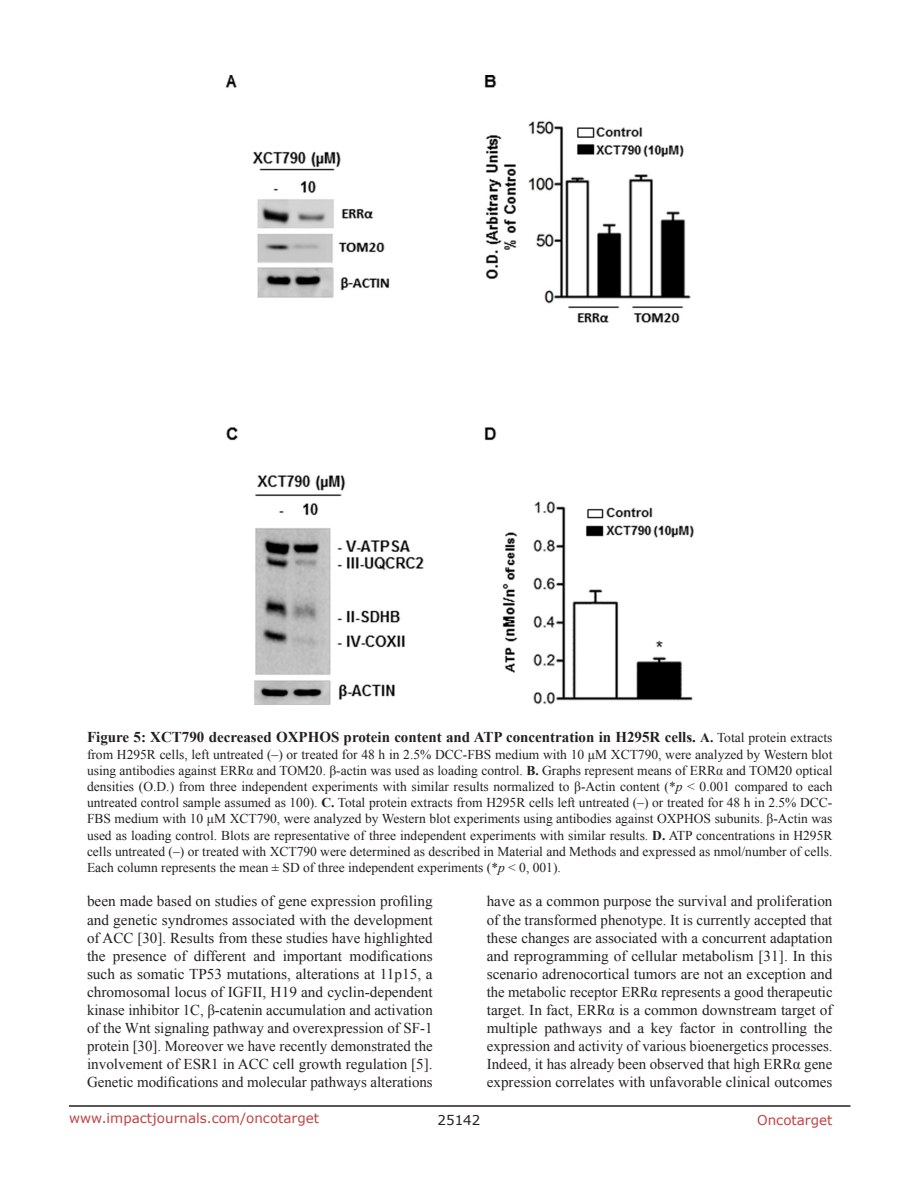
<style>
.page{position:relative;width:918px;height:1188px;background:#fff}
.page>*{position:absolute;margin:0;border:0;box-sizing:border-box;transform-origin:0 0}
.BodyText{font:15px/18.1px "Times New Roman";color:#231f20;text-align:justify}
.FigureText{font:700 15px "Times New Roman";color:#231f20}
.FigureText-2{font:13.5px/16.2px "Times New Roman";color:#231f20;text-align:justify}
.t1{font:13.5px "Verdana";color:#c24141}
.t2{font:13.5px "Verdana";color:#231f20}
.s1{font-size:13.5px}
.s2{font-weight:400;font-size:13.5px}
.s3{font-weight:700}
.s4{font-style:italic}
</style>
<div class="page">
<hr style="left:69px;top:1105px;width:781px;height:2px;background:#231f20">
<img style="left:226px;top:75px;width:468px;height:630px">
<p class="FigureText" style="left:87px;top:727px;width:747px">Figure 5: XCT790 decreased OXPHOS protein content and ATP concentration in H295R cells. <span class="s1">A.</span> <span class="s2">Total protein extracts</span></p>
<p class="FigureText-2" style="left:87px;top:746px;width:747px">from H295R cells, left untreated (–) or treated for 48 h in 2.5% DCC-FBS medium with 10 μM XCT790, were analyzed by Western blot using antibodies against ERRα and TOM20. β-actin was used as loading control. <span class="s3">B.</span> Graphs represent means of ERRα and TOM20 optical densities (O.D.) from three independent experiments with similar results normalized to β-Actin content (*<span class="s4">p</span> &lt; 0.001 compared to each untreated control sample assumed as 100). <span class="s3">C.</span> Total protein extracts from H295R cells left untreated (–) or treated for 48 h in 2.5% DCC-FBS medium with 10 μM XCT790, were analyzed by Western blot experiments using antibodies against OXPHOS subunits. β-Actin was used as loading control. Blots are representative of three independent experiments with similar results. <span class="s3">D.</span> ATP concentrations in H295R cells untreated (–) or treated with XCT790 were determined as described in Material and Methods and expressed as nmol/number of cells.<br>Each column represents the mean ± SD of three independent experiments (*<span class="s4">p</span> &lt; 0, 001).</p>
<p class="BodyText" style="left:87px;top:892px;width:347px">been made based on studies of gene expression profiling and genetic syndromes associated with the development of ACC [30]. Results from these studies have highlighted the presence of different and important modifications such as somatic TP53 mutations, alterations at 11p15, a chromosomal locus of IGFII, H19 and cyclin-dependent kinase inhibitor 1C, β-catenin accumulation and activation of the Wnt signaling pathway and overexpression of SF-1 protein [30]. Moreover we have recently demonstrated the involvement of ESR1 in ACC cell growth regulation [5].<br>Genetic modifications and molecular pathways alterations</p>
<p class="BodyText" style="left:487px;top:892px;width:347px">have as a common purpose the survival and proliferation of the transformed phenotype. It is currently accepted that these changes are associated with a concurrent adaptation and reprogramming of cellular metabolism [31]. In this scenario adrenocortical tumors are not an exception and the metabolic receptor ERRα represents a good therapeutic target. In fact, ERRα is a common downstream target of multiple pathways and a key factor in controlling the expression and activity of various bioenergetics processes.<br>Indeed, it has already been observed that high ERRα gene expression correlates with unfavorable clinical outcomes</p>
<p class="t1" style="left:69px;top:1109px;width:252px">www.impactjournals.com/oncotarget</p>
<p class="t2" style="left:438px;top:1111px;width:44px">25142</p>
<p class="t1" style="left:757px;top:1111px;width:77px">Oncotarget</p>
</div>
